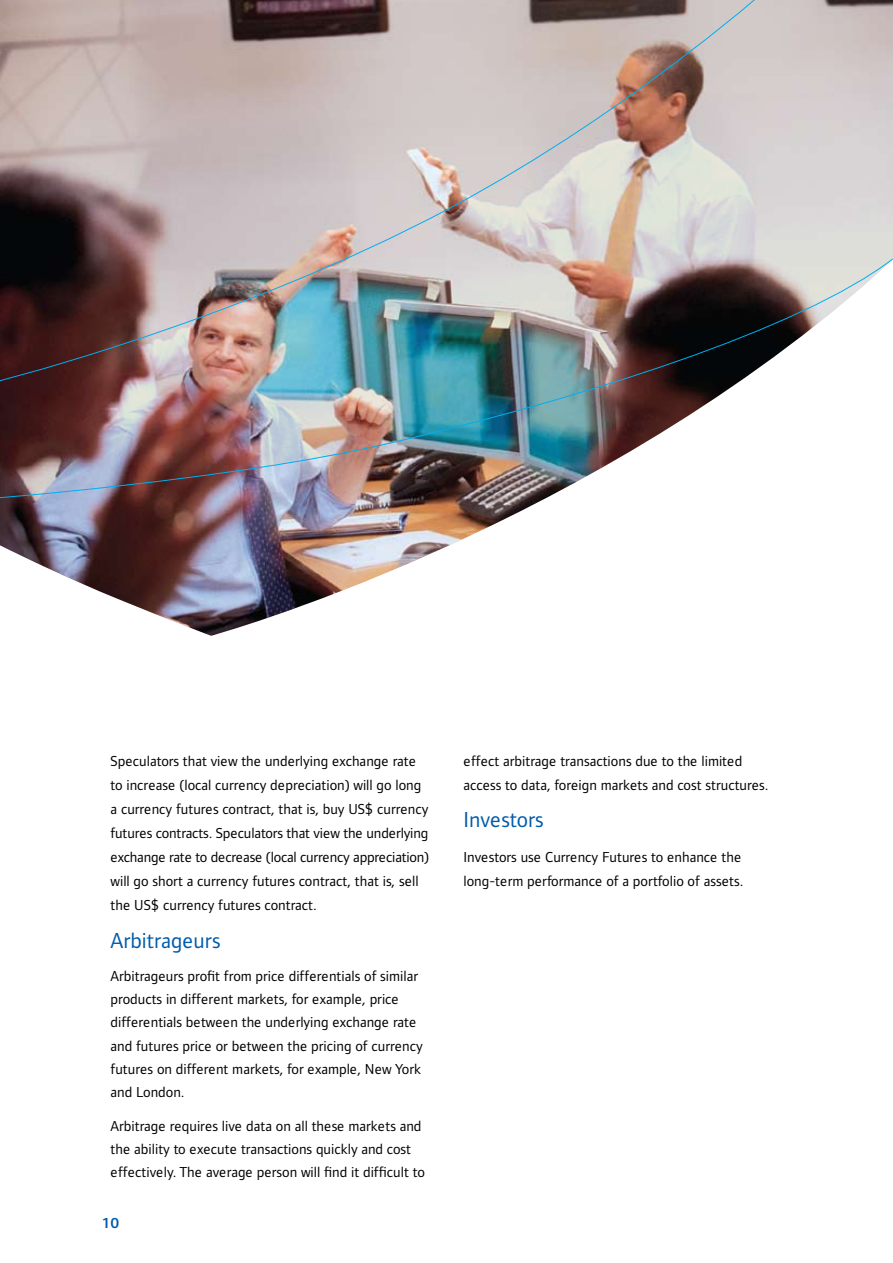
<style>
.page{position:relative;width:893px;height:1263px;background:#fff}
.page>*{position:absolute;margin:0;border:0;box-sizing:border-box;transform-origin:0 0}
.t1{font:22.5px "Standard Bank";color:#005bab}
.t2{font:15px/24px "Standard Bank";color:#000}
.t3{font:600 15px "Standard Bank";color:#005bab}
</style>
<div class="page">
<img style="left:0;top:500px;width:542px;height:136px">
<img style="left:0;top:0;width:892px;height:500px">
<svg style="left:892px;top:0;width:1px;height:260px"></svg>
<p class="t2" style="left:111px;top:749px;width:320px">Speculators that view the underlying exchange rate to increase (local currency depreciation) will go long a currency futures contract, that is, buy US$ currency futures contracts. Speculators that view the underlying exchange rate to decrease (local currency appreciation) will go short a currency futures contract, that is, sell the US$ currency futures contract.</p>
<h1 class="t1" style="left:111px;top:929px;width:111px">Arbitrageurs</h1>
<p class="t2" style="left:111px;top:965px;width:314px;line-height:23.1px">Arbitrageurs profit from price differentials of similar products in different markets, for example, price differentials between the underlying exchange rate and futures price or between the pricing of currency futures on different markets, for example, New York and London.</p>
<p class="t2" style="left:111px;top:1114px;width:316px;line-height:23.1px">Arbitrage requires live data on all these markets and the ability to execute transactions quickly and cost effectively. The average person will find it difficult to</p>
<p class="t3" style="left:102px;top:1215px;width:19px">10</p>
<p class="t2" style="left:463px;top:749px;width:307px">effect arbitrage transactions due to the limited access to data, foreign markets and cost structures.</p>
<h1 class="t1" style="left:463px;top:809px;width:82px">Investors</h1>
<p class="t2" style="left:463px;top:845px;width:282px">Investors use Currency Futures to enhance the long-term performance of a portfolio of assets.</p>
</div>
